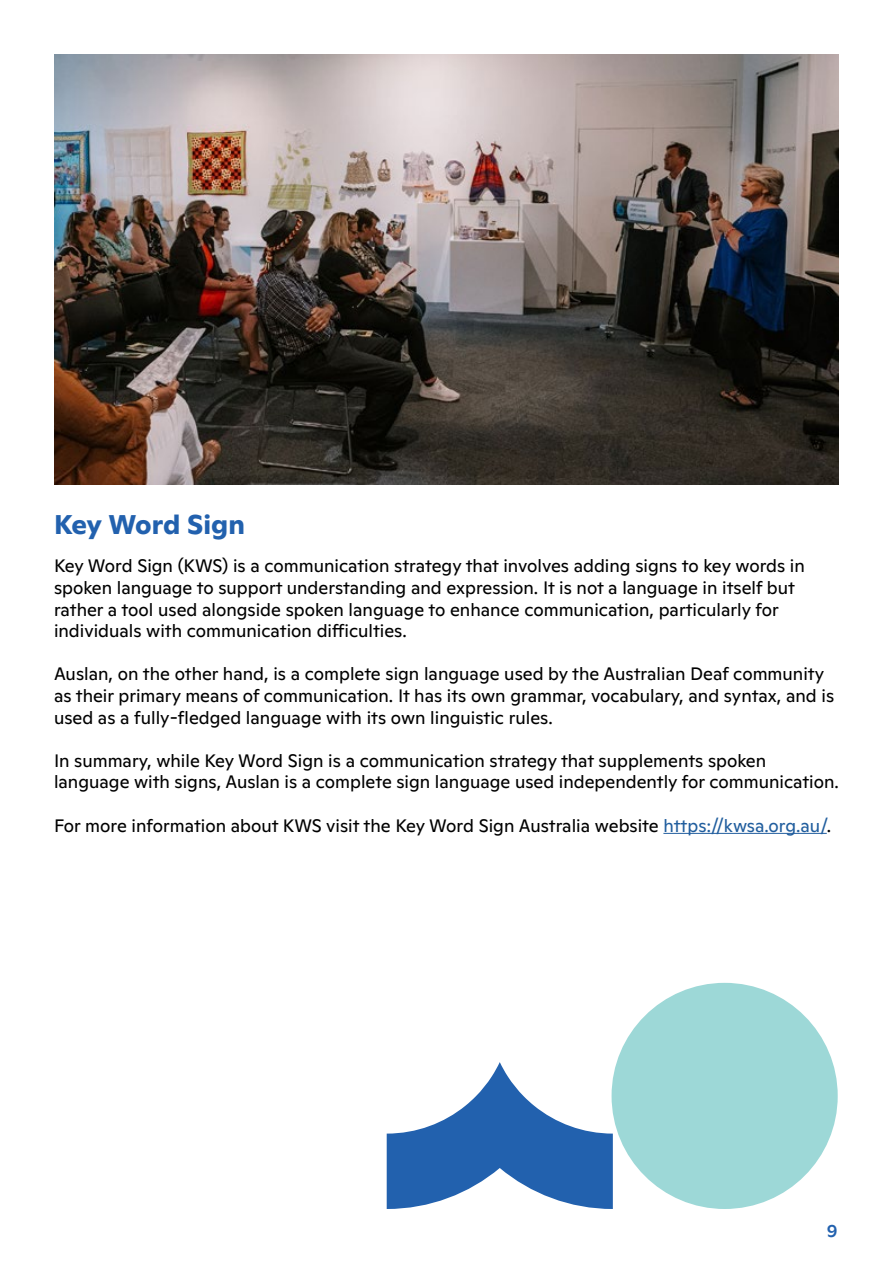
<style>
.page{position:relative;width:893px;height:1263px;background:#fff}
.page>*{position:absolute;margin:0;border:0;box-sizing:border-box;transform-origin:0 0}
.t1{font:700 27px "Ginto Normal";letter-spacing:-.005em;color:#2261ae}
.t2{font:18px/21.6px "Ginto Normal";color:#000}
.t3{font:500 18px "Ginto Normal";color:#2261ae}
.s1{color:#215e9e}
</style>
<div class="page">
<hr style="left:663px;top:833px;width:164px;height:1px;background:#215e9e">
<img style="left:54px;top:54px;width:785px;height:431px">
<svg style="left:387px;top:1062px;width:226px;height:147px"></svg>
<div style="left:612px;top:983px;width:226px;height:226px;background:#9dd8d7;border-radius:50%"></div>
<h1 class="t1" style="left:54px;top:504px;width:192px">Key Word Sign</h1>
<p class="t2" style="left:54px;top:554px;width:752px">Key Word Sign (KWS) is a communication strategy that involves adding signs to key words in spoken language to support understanding and expression. It is not a language in itself but rather a tool used alongside spoken language to enhance communication, particularly for individuals with communication difficulties.</p>
<p class="t2" style="left:54px;top:662px;width:782px">Auslan, on the other hand, is a complete sign language used by the Australian Deaf community as their primary means of communication. It has its own grammar, vocabulary, and syntax, and is used as a fully-fledged language with its own linguistic rules.</p>
<p class="t2" style="left:54px;top:748px;width:786px">In summary, while Key Word Sign is a communication strategy that supplements spoken language with signs, Auslan is a complete sign language used independently for communication.</p>
<p class="t2" style="left:54px;top:813px;width:779px">For more information about KWS visit the Key Word Sign Australia website <span class="s1">https://kwsa.org.au/</span>.</p>
<p class="t3" style="left:827px;top:1217px;width:12px">9</p>
</div>
